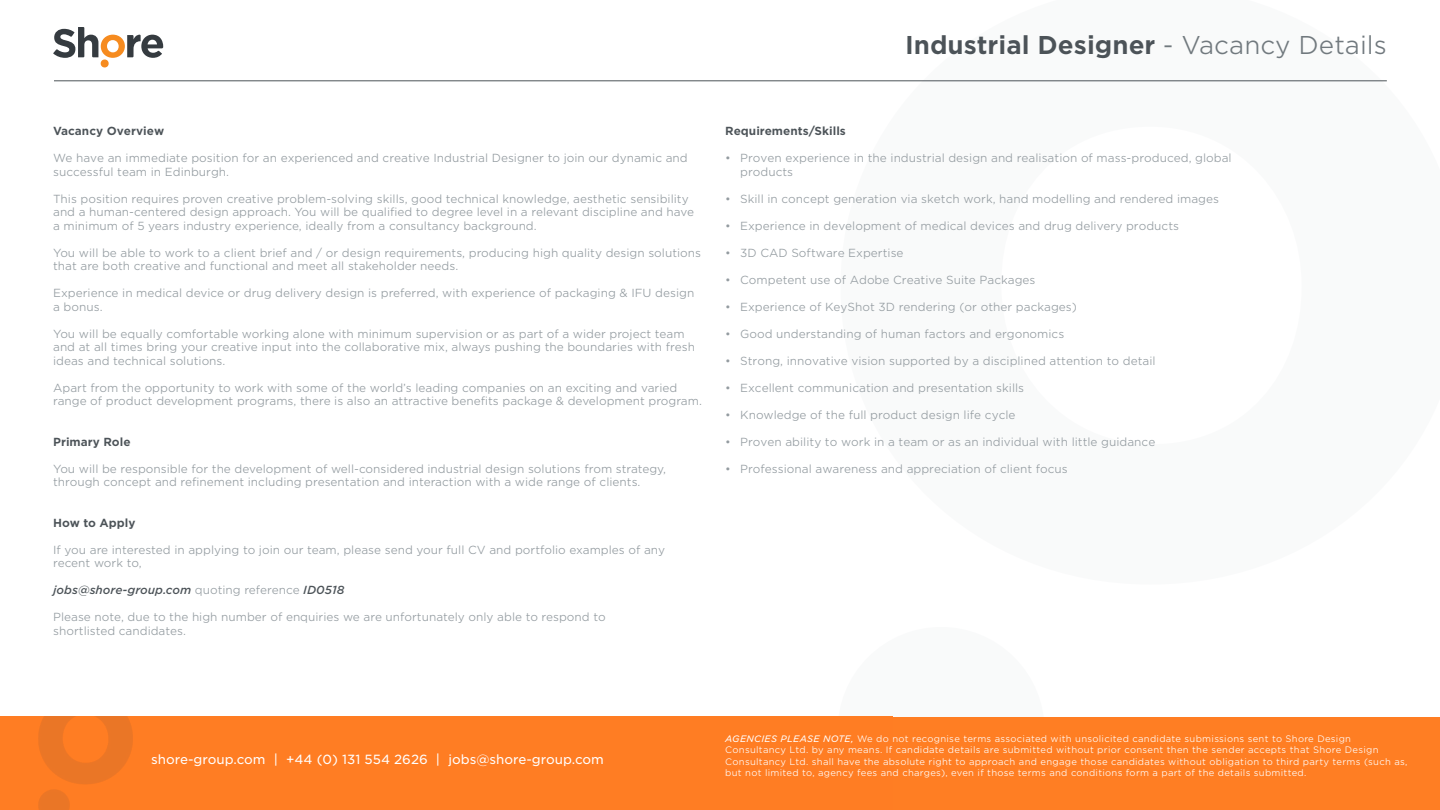
<style>
.page{position:relative;width:1440px;height:810px;background:#fff}
.page>*{position:absolute;margin:0;border:0;box-sizing:border-box;transform-origin:0 0}
.t1{font:700 24.75px "Gotham S Sm";color:#4c5358}
.t2{font:12.75px "Gotham S Sm";color:#fff}
.Body_Text{font:300 11.25px/13.5px "Gotham S Sm";color:#939ba0}
.Body_Text-2{font:italic 500 11.25px "Gotham S Sm";color:#4c5358}
.Body_Text-3{font:700 11.25px "Gotham S Sm";color:#4c5358}
.Heading{font:700 11.25px "Gotham S Sm";color:#4c5358}
.t3{font:300 9px/11.2px "Gotham S Sm";letter-spacing:.03em;color:#fff}
.s1{font-weight:300;color:#71797e}
.s2{font-weight:300;font-style:normal;color:#939ba0}
.s3{font-weight:400;font-style:italic}
</style>
<div class="page">
<div style="left:882px;top:717px;width:558px;height:93px;background:#ff7e23"></div>
<svg style="left:53px;top:27px;width:110px;height:41px"></svg>
<hr style="left:54px;top:81px;width:1333px;height:1px;background:#4c5358">
<div style="left:0;top:717px;width:893px;height:93px;background:#ff7d23"></div>
<p class="t1" style="left:905px;top:28px;width:483px">Industrial Designer <span class="s1">- Vacancy Details</span></p>
<p class="Body_Text-3" style="left:53px;top:123px;width:113px">Vacancy Overview</p>
<p class="Body_Text" style="left:53px;top:151px;width:636px">We have an immediate position for an experienced and creative Industrial Designer to join our dynamic and successful team in Edinburgh.</p>
<p class="Body_Text" style="left:53px;top:191px;width:642px">This position requires proven creative problem-solving skills, good technical knowledge, aesthetic sensibility and a human-centered design approach. You will be qualified to degree level in a relevant discipline and have a minimum of 5 years industry experience, ideally from a consultancy background.</p>
<p class="Body_Text" style="left:53px;top:245px;width:650px">You will be able to work to a client brief and / or design requirements, producing high quality design solutions that are both creative and functional and meet all stakeholder needs.</p>
<p class="Body_Text" style="left:53px;top:286px;width:643px">Experience in medical device or drug delivery design is preferred, with experience of packaging &amp; IFU design a bonus.</p>
<p class="Body_Text" style="left:53px;top:326px;width:643px">You will be equally comfortable working alone with minimum supervision or as part of a wider project team and at all times bring your creative input into the collaborative mix, always pushing the boundaries with fresh ideas and technical solutions.</p>
<p class="Body_Text" style="left:53px;top:380px;width:650px">Apart from the opportunity to work with some of the world’s leading companies on an exciting and varied range of product development programs, there is also an attractive benefits package &amp; development program.</p>
<p class="Body_Text-3" style="left:53px;top:434px;width:79px">Primary Role</p>
<p class="Body_Text" style="left:53px;top:461px;width:614px">You will be responsible for the development of well-considered industrial design solutions from strategy, through concept and refinement including presentation and interaction with a wide range of clients.</p>
<p class="Body_Text-3" style="left:53px;top:515px;width:84px">How to Apply</p>
<p class="Body_Text" style="left:53px;top:542px;width:613px">If you are interested in applying to join our team, please send your full CV and portfolio examples of any recent work to,</p>
<p class="Body_Text-2" style="left:53px;top:582px;width:293px">jobs@shore-group.com <span class="s2">quoting reference</span> ID0518</p>
<p class="Body_Text" style="left:53px;top:610px;width:554px">Please note, due to the high number of enquiries we are unfortunately only able to respond to shortlisted candidates.</p>
<p class="Heading" style="left:725px;top:123px;width:122px">Requirements/Skills</p>
<p class="Body_Text" style="left:740px;top:151px;width:493px;text-indent:-15px">• Proven experience in the industrial design and realisation of mass-produced, global products</p>
<p class="Body_Text" style="left:725px;top:191px;width:495px">• Skill in concept generation via sketch work, hand modelling and rendered images</p>
<p class="Body_Text" style="left:725px;top:218px;width:455px">• Experience in development of medical devices and drug delivery products</p>
<p class="Body_Text" style="left:725px;top:245px;width:180px">• 3D CAD Software Expertise</p>
<p class="Body_Text" style="left:725px;top:272px;width:312px">• Competent use of Adobe Creative Suite Packages</p>
<p class="Body_Text" style="left:725px;top:299px;width:353px">• Experience of KeyShot 3D rendering (or other packages)</p>
<p class="Body_Text" style="left:725px;top:326px;width:341px">• Good understanding of human factors and ergonomics</p>
<p class="Body_Text" style="left:725px;top:353px;width:432px">• Strong, innovative vision supported by a disciplined attention to detail</p>
<p class="Body_Text" style="left:725px;top:380px;width:300px">• Excellent communication and presentation skills</p>
<p class="Body_Text" style="left:725px;top:407px;width:292px">• Knowledge of the full product design life cycle</p>
<p class="Body_Text" style="left:725px;top:434px;width:432px">• Proven ability to work in a team or as an individual with little guidance</p>
<p class="Body_Text" style="left:725px;top:461px;width:344px">• Professional awareness and appreciation of client focus</p>
<p class="t2" style="left:151px;top:751px;width:454px">shore-group.com | +44 (0) 131 554 2626 | jobs@shore-group.com</p>
<p class="t3" style="left:725px;top:733px;width:684px"><span class="s3">AGENCIES PLEASE NOTE,</span> We do not recognise terms associated with unsolicited candidate submissions sent to Shore Design Consultancy Ltd. by any means. If candidate details are submitted without prior consent then the sender accepts that Shore Design Consultancy Ltd. shall have the absolute right to approach and engage those candidates without obligation to third party terms (such as, but not limited to, agency fees and charges), even if those terms and conditions form a part of the details submitted.</p>
</div>
